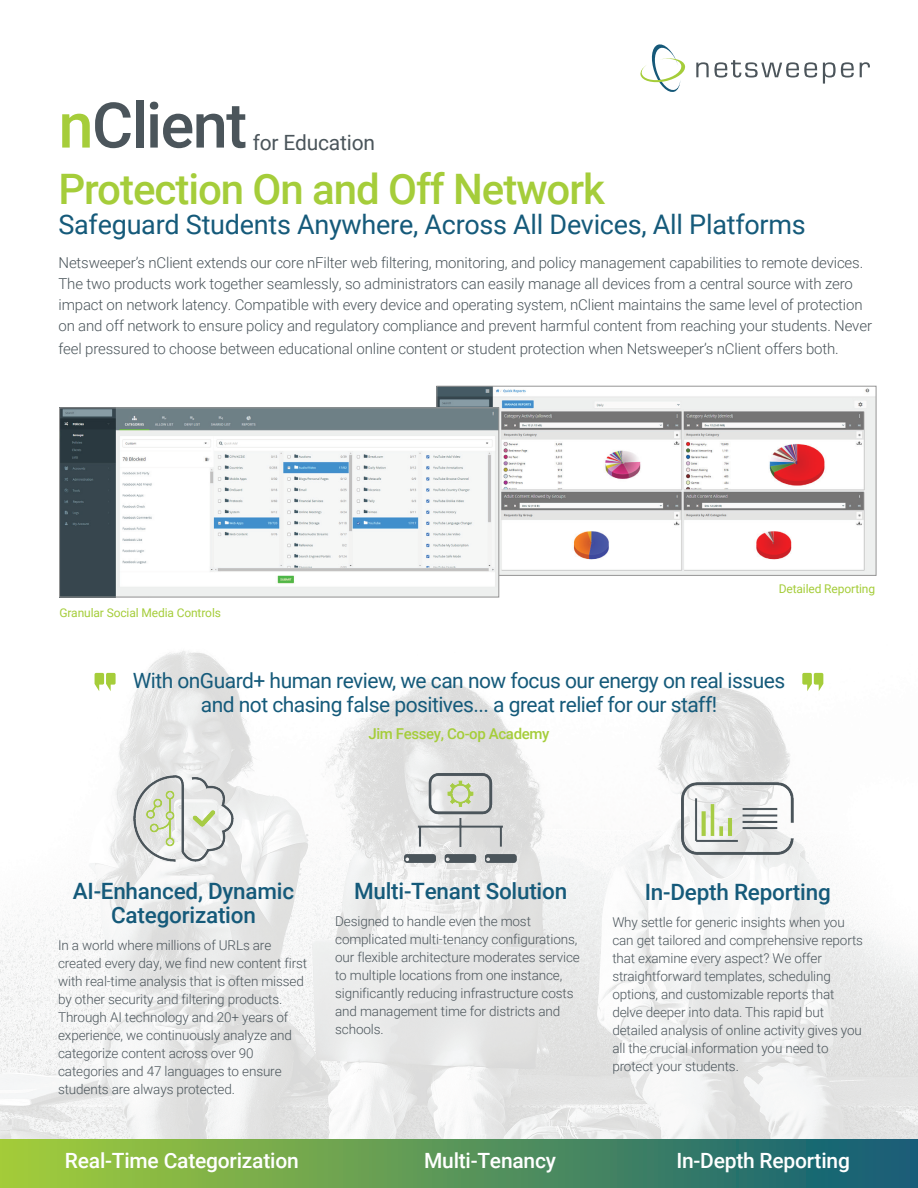
<style>
.page{position:relative;width:918px;height:1188px;background:#fff}
.page>*{position:absolute;margin:0;border:0;box-sizing:border-box;transform-origin:0 0}
.t1{font:500 63px "Roboto";letter-spacing:-.025em;color:#4b555b}
.t2{font:500 42px "Roboto";letter-spacing:-.025em;color:#a5cd3a}
.t3{font:27px "Roboto";letter-spacing:-.01em;color:#155a7a}
.t4{font:500 22.5px/24px "Roboto";letter-spacing:-.01em;color:#155a7a;text-align:center}
.t5{font:21px/24px "Roboto";letter-spacing:-.025em;color:#155a7a;text-align:center}
.t6{font:500 21px "Roboto";letter-spacing:-.01em;color:#fff}
.t7{font:21px "Roboto";letter-spacing:-.01em;color:#4b555b}
.t8{font:300 15px/21px "Roboto";letter-spacing:-.01em;color:#4b555b}
.t9{font:500 15px "Roboto";letter-spacing:-.025em;color:#a5cd3a}
.t10{font:300 13.5px/18px "Roboto";letter-spacing:-.01em;color:#4b555b}
.t11{font:12px "Roboto";letter-spacing:-.01em;color:#a5cd3a}
.s1{color:#a5cd3a}
</style>
<div class="page">
<img style="left:0;top:651px;width:918px;height:489px">
<svg style="left:823px;top:62px;width:31px;height:22px"></svg>
<svg style="left:860px;top:62px;width:10px;height:15px"></svg>
<svg style="left:696px;top:60px;width:121px;height:18px"></svg>
<svg style="left:640px;top:44px;width:46px;height:48px"></svg>
<div style="left:0;top:1140px;width:918px;height:48px;background:linear-gradient(to right,#a4cd39,#105d78)"></div>
<svg style="left:95px;top:673px;width:21px;height:18px"></svg>
<svg style="left:802px;top:673px;width:21px;height:18px"></svg>
<img style="left:134px;top:775px;width:100px;height:86px">
<img style="left:405px;top:774px;width:112px;height:88px">
<img style="left:682px;top:782px;width:112px;height:72px">
<img style="left:439px;top:388px;width:435px;height:186px">
<div style="left:437px;top:386px;width:439px;height:190px;border:1px solid #969696"></div>
<img style="left:61px;top:410px;width:436px;height:185px">
<div style="left:59px;top:408px;width:440px;height:189px;border:1px solid #969696"></div>
<h1 class="t1" style="left:58px;top:81px;width:190px"><span class="s1">n</span>Client</h1>
<h3 class="t7" style="left:253px;top:128px;width:124px">for Education</h3>
<h2 class="t2" style="left:58px;top:160px;width:548px">Protection On and Off Network</h2>
<h3 class="t3" style="left:58px;top:206px;width:749px">Safeguard Students Anywhere, Across All Devices, All Platforms</h3>
<p class="t8" style="left:58px;top:252px;width:815px">Netsweeper’s nClient extends our core nFilter web filtering, monitoring, and policy management capabilities to remote devices.<br>The two products work together seamlessly, so administrators can easily manage all devices from a central source with zero impact on network latency. Compatible with every device and operating system, nClient maintains the same level of protection on and off network to ensure policy and regulatory compliance and prevent harmful content from reaching your students. Never</p>
<p class="t8" style="left:58px;top:337px;width:782px">feel pressured to choose between educational online content or student protection when Netsweeper’s nClient offers both.</p>
<p class="t11" style="left:60px;top:604px;width:163px">Granular Social Media Controls</p>
<p class="t11" style="left:779px;top:581px;width:98px">Detailed Reporting</p>
<h3 class="t5" style="left:133px;top:668px;width:654px">With onGuard+ human review, we can now focus our energy on real issues and not chasing false positives... a great relief for our staff!</h3>
<p class="t9" style="left:369px;top:723px;width:182px">Jim Fessey, Co-op Academy</p>
<h3 class="t4" style="left:73px;top:878px;width:223px">AI-Enhanced, Dynamic<br>Categorization</h3>
<p class="t10" style="left:58px;top:936px;width:251px">In a world where millions of URLs are created every day, we find new content first with real-time analysis that is often missed by other security and filtering products.<br>Through AI technology and 20+ years of experience, we continuously analyze and categorize content across over 90 categories and 47 languages to ensure students are always protected.</p>
<h3 class="t4" style="left:354px;top:878px;width:215px">Multi-Tenant Solution</h3>
<p class="t10" style="left:335px;top:912px;width:246px">Designed to handle even the most complicated multi-tenancy configurations, our flexible architecture moderates service to multiple locations from one instance, significantly reducing infrastructure costs and management time for districts and schools.</p>
<h3 class="t4" style="left:645px;top:879px;width:187px">In-Depth Reporting</h3>
<p class="t10" style="left:612px;top:913px;width:252px">Why settle for generic insights when you can get tailored and comprehensive reports that examine every aspect? We offer straightforward templates, scheduling options, and customizable reports that delve deeper into data. This rapid but detailed analysis of online activity gives you all the crucial information you need to protect your students.</p>
<h3 class="t6" style="left:65px;top:1146px;width:235px">Real-Time Categorization</h3>
<h3 class="t6" style="left:424px;top:1146px;width:134px">Multi-Tenancy</h3>
<h3 class="t6" style="left:676px;top:1146px;width:175px">In-Depth Reporting</h3>
</div>
